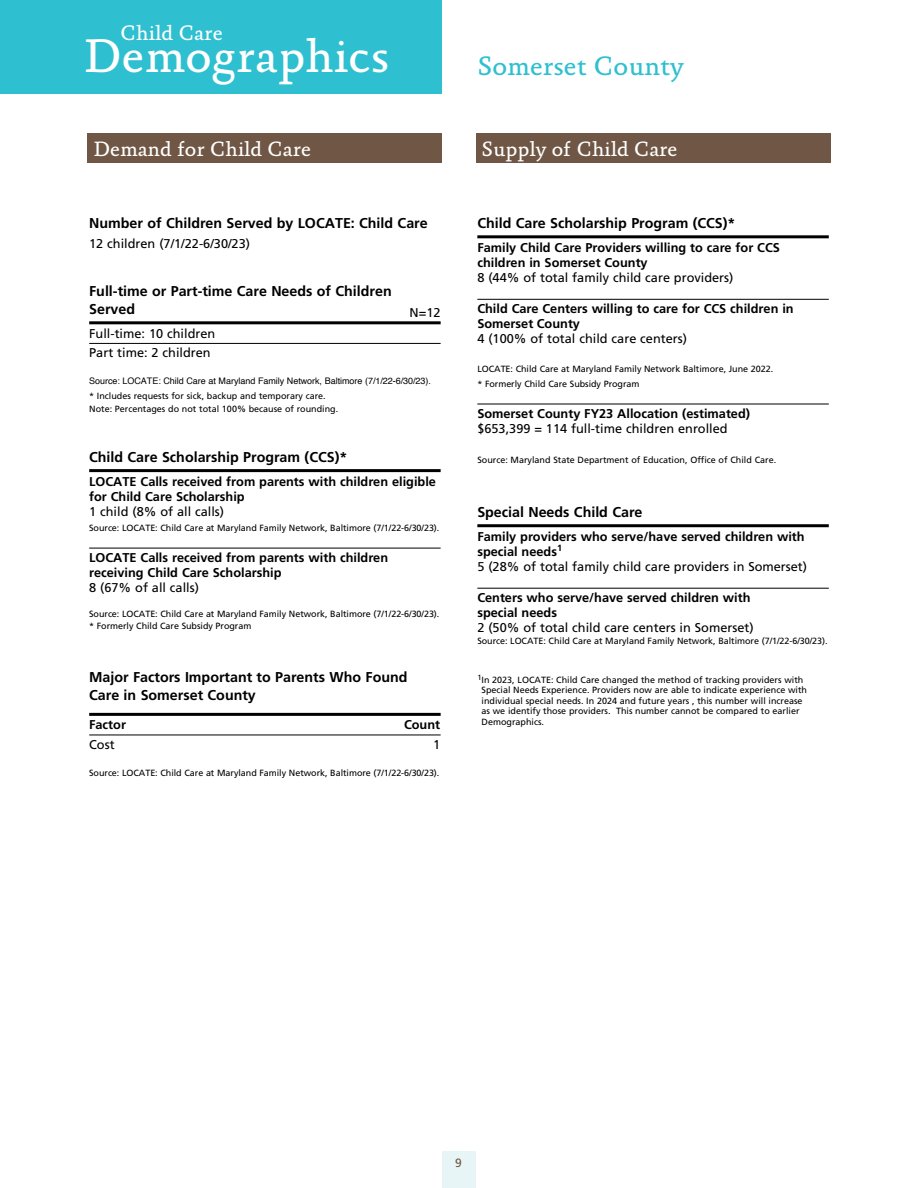
<style>
.page{position:relative;width:918px;height:1188px;background:#fff}
.page>*{position:absolute;margin:0;border:0;box-sizing:border-box;transform-origin:0 0}
.t1{font:47.85px "Absara";letter-spacing:.005em;color:#fff}
.t2{font:27px "Absara";color:#2ec0d0}
.t3{font:21.3px "Absara";color:#fff}
.t4{font:21px "Absara";color:#fff}
.chartheads{font:700 14.25px/18px "Frutiger";color:#000}
.textchart{font:700 12.75px/15px "Frutiger";color:#000}
.subchart{font:700 12.75px/15px "Frutiger";color:#000}
.textchart-2{font:12.75px "Frutiger";color:#000}
.subchart-2{font:12.75px "Frutiger";color:#000}
.t5{font:12px "Frutiger";color:#705745}
.textchart-3{font:9px/10.5px "Frutiger";color:#000}
.textchart-4{font:9px "Helvetica";letter-spacing:-.005em;color:#000}
.subchart-3{font:9px "Frutiger";letter-spacing:-.005em;color:#000}
.s1{font-weight:400}
</style>
<div class="page">
<hr style="left:89px;top:321px;width:352px;height:3px;background:#000">
<hr style="left:89px;top:343px;width:352px;height:1px;background:#000">
<hr style="left:477px;top:235px;width:352px;height:3px;background:#000">
<hr style="left:477px;top:299px;width:352px;height:1px;background:#000">
<hr style="left:477px;top:404px;width:352px;height:1px;background:#000">
<hr style="left:89px;top:469px;width:352px;height:3px;background:#000">
<hr style="left:89px;top:548px;width:352px;height:1px;background:#000">
<hr style="left:477px;top:524px;width:352px;height:3px;background:#000">
<hr style="left:477px;top:588px;width:352px;height:1px;background:#000">
<div style="left:88px;top:133px;width:354px;height:30px;background:#705745"></div>
<div style="left:476px;top:133px;width:354px;height:30px;background:#705745"></div>
<div style="left:442px;top:1151px;width:34px;height:37px;background:#e7f5f6"></div>
<div style="left:0;top:0;width:441px;height:93px;background:#2ec0d0"></div>
<hr style="left:89px;top:713px;width:352px;height:3px;background:#000">
<hr style="left:89px;top:735px;width:352px;height:1px;background:#000">
<p class="t3" style="left:121px;top:20px;width:104px">Child Care</p>
<p class="t1" style="left:83px;top:28px;width:308px">Demographics</p>
<p class="t2" style="left:477px;top:50px;width:208px">Somerset County</p>
<p class="t4" style="left:93px;top:137px;width:219px">Demand for Child Care</p>
<p class="t4" style="left:482px;top:137px;width:197px">Supply of Child Care</p>
<p class="chartheads" style="left:89px;top:214px;width:340px">Number of Children Served by LOCATE: Child Care</p>
<p class="textchart-2" style="left:89px;top:236px;width:162px">12 children (7/1/22-6/30/23)</p>
<p class="chartheads" style="left:89px;top:282px;width:304px">Full-time or Part-time Care Needs of Children<br>Served</p>
<p class="subchart-2" style="left:89px;top:326px;width:128px">Full-time: 10 children</p>
<p class="textchart-2" style="left:89px;top:345px;width:123px">Part time: 2 children</p>
<p class="textchart-4" style="left:89px;top:374px;width:343px">Source: LOCATE: Child Care at Maryland Family Network, Baltimore (7/1/22-6/30/23).</p>
<p class="textchart-3" style="left:89px;top:391px;width:238px">* Includes requests for sick, backup and temporary care.</p>
<p class="textchart-3" style="left:89px;top:403px;width:251px">Note: Percentages do not total 100% because of rounding.</p>
<p class="subchart-2" style="left:410px;top:305px;width:33px">N=12</p>
<p class="chartheads" style="left:477px;top:214px;width:260px">Child Care Scholarship Program (CCS)*</p>
<p class="subchart" style="left:477px;top:240px;width:304px">Family Child Care Providers willing to care for CCS children in Somerset County<br><span class="s1">8 (44% of total family child care providers)</span></p>
<p class="textchart" style="left:477px;top:301px;width:318px">Child Care Centers willing to care for CCS children in<br>Somerset County<br><span class="s1">4 (100% of total child care centers)</span></p>
<p class="textchart-3" style="left:477px;top:361px;width:297px;line-height:15px">LOCATE: Child Care at Maryland Family Network Baltimore, June 2022. * Formerly Child Care Subsidy Program</p>
<p class="textchart" style="left:477px;top:406px;width:274px">Somerset County FY23 Allocation (estimated) <span class="s1">$653,399 = 114 full-time children enrolled</span></p>
<p class="chartheads" style="left:89px;top:448px;width:260px">Child Care Scholarship Program (CCS)*</p>
<p class="textchart-3" style="left:477px;top:454px;width:300px">Source: Maryland State Department of Education, Office of Child Care.</p>
<p class="subchart" style="left:89px;top:474px;width:348px">LOCATE Calls received from parents with children eligible for Child Care Scholarship<br><span class="s1">1 child (8% of all calls)</span></p>
<p class="subchart-3" style="left:89px;top:522px;width:352px">Source: LOCATE: Child Care at Maryland Family Network, Baltimore (7/1/22-6/30/23).</p>
<p class="textchart" style="left:89px;top:550px;width:301px">LOCATE Calls received from parents with children receiving Child Care Scholarship<br><span class="s1">8 (67% of all calls)</span></p>
<p class="textchart-3" style="left:89px;top:608px;width:352px;line-height:12px">Source: LOCATE: Child Care at Maryland Family Network, Baltimore (7/1/22-6/30/23). * Formerly Child Care Subsidy Program</p>
<p class="chartheads" style="left:477px;top:503px;width:167px">Special Needs Child Care</p>
<p class="subchart" style="left:477px;top:529px;width:331px">Family providers who serve/have served children with special needs<sup>1<br></sup><span class="s1">5 (28% of total family child care providers in Somerset)</span></p>
<p class="textchart" style="left:477px;top:590px;width:278px">Centers who serve/have served children with special needs<br><span class="s1">2 (50% of total child care centers in Somerset)</span></p>
<p class="textchart-3" style="left:477px;top:635px;width:352px">Source: LOCATE: Child Care at Maryland Family Network, Baltimore (7/1/22-6/30/23).</p>
<p class="textchart-3" style="left:482px;top:674px;width:327px;text-indent:-4px"><sup>1</sup>In 2023, LOCATE: Child Care changed the method of tracking providers with Special Needs Experience. Providers now are able to indicate experience with individual special needs. In 2024 and future years , this number will increase as we identify those providers. This number cannot be compared to earlier Demographics.</p>
<p class="chartheads" style="left:89px;top:668px;width:320px">Major Factors Important to Parents Who Found<br>Care in Somerset County</p>
<p class="subchart" style="left:89px;top:717px;width:38px">Factor</p>
<p class="subchart" style="left:404px;top:717px;width:38px">Count</p>
<p class="textchart-2" style="left:89px;top:737px;width:27px">Cost</p>
<p class="textchart-2" style="left:433px;top:737px;width:9px">1</p>
<p class="textchart-3" style="left:89px;top:767px;width:352px">Source: LOCATE: Child Care at Maryland Family Network, Baltimore (7/1/22-6/30/23).</p>
<p class="t5" style="left:455px;top:1155px;width:8px">9</p>
</div>
